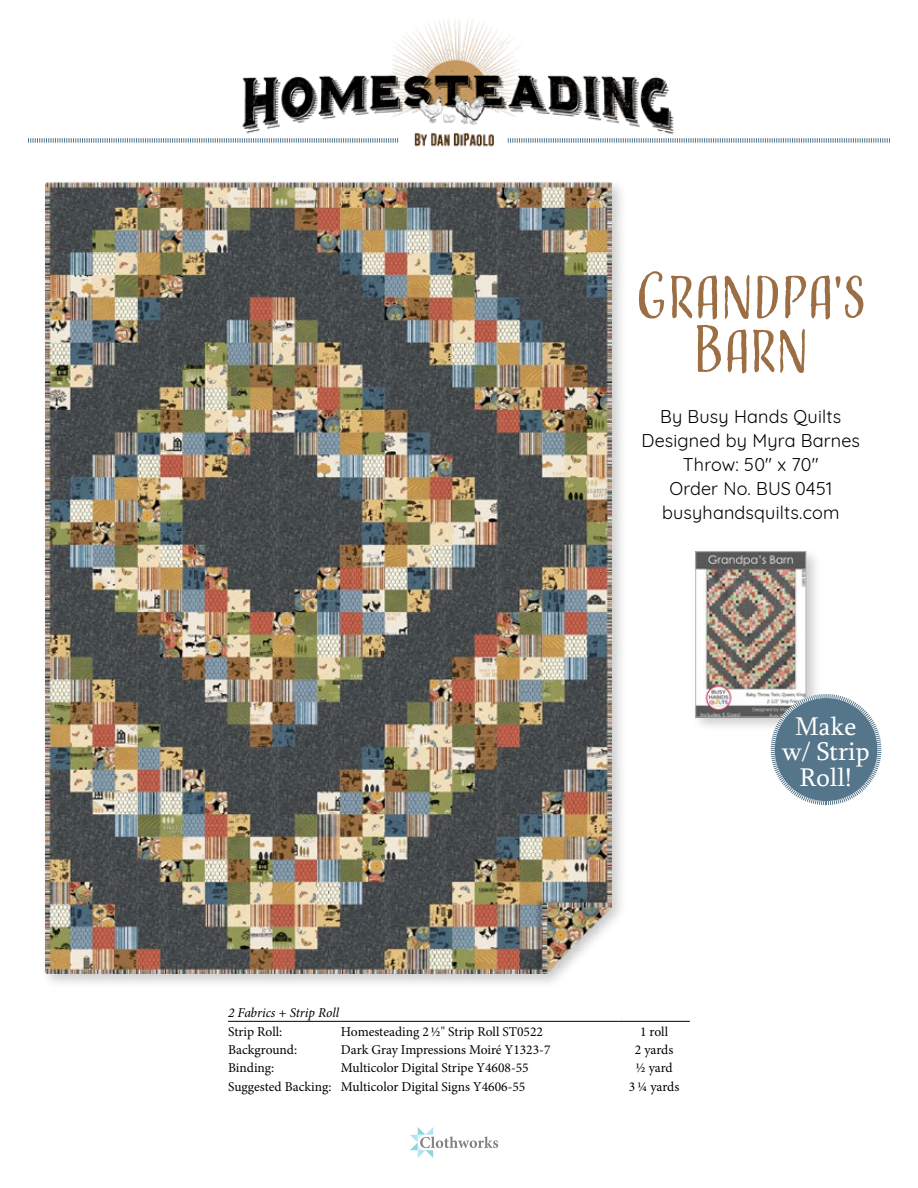
<style>
.page{position:relative;width:918px;height:1188px;background:#fff}
.page>*{position:absolute;margin:0;border:0;box-sizing:border-box;transform-origin:0 0}
.t1{font:55.5px/54px "Adorn Condensed Sans";letter-spacing:-.015em;color:#9b6e44;text-align:center}
.t2{font:26.25px/25.5px "Sylfaen";color:#fff;text-align:center}
.t3{font:18px/24px "Quicksand";letter-spacing:.01em;color:#000;text-align:center}
.t4{font:13.5px "Minion Pro";color:#000}
.t5{font:italic 13.5px "Minion Pro";letter-spacing:-.01em;color:#000}
.s1{font-size:61.95px}
</style>
<div class="page">
<img style="left:242px;top:20px;width:432px;height:127px">
<svg style="left:410px;top:1127px;width:88px;height:31px"></svg>
<svg style="left:28px;top:138px;width:370px;height:5px"></svg>
<svg style="left:508px;top:138px;width:382px;height:5px"></svg>
<div style="left:41px;top:178px;width:587px;height:811px;background:#000;opacity:.2"></div>
<img style="left:45px;top:182px;width:567px;height:792px">
<hr style="left:228px;top:1021px;width:113px;height:1px;background:#000">
<hr style="left:341px;top:1021px;width:277px;height:1px;background:#000">
<hr style="left:618px;top:1021px;width:72px;height:1px;background:#000">
<div style="left:691px;top:547px;width:130px;height:185px;background:#000;opacity:.2"></div>
<img style="left:697px;top:553px;width:107px;height:162px">
<div style="left:695px;top:551px;width:111px;height:166px;border:1px solid #b4b6b8"></div>
<svg style="left:770px;top:693px;width:112px;height:113px"></svg>
<h1 class="t1" style="left:635px;top:274px;width:233px"><span class="s1">G</span>RANDPA'S<br><span class="s1">B</span>ARN</h1>
<h3 class="t3" style="left:642px;top:402px;width:220px">By Busy Hands Quilts<br>Designed by Myra Barnes<br>Throw: 50" x 70"<br>Order No. BUS 0451 busyhandsquilts.com</h3>
<p class="t5" style="left:228px;top:1003px;width:112px">2 Fabrics + Strip Roll</p>
<p class="t4" style="left:228px;top:1022px;width:56px">Strip Roll:</p>
<p class="t4" style="left:341px;top:1022px;width:204px">Homesteading 2½" Strip Roll ST0522</p>
<p class="t4" style="left:640px;top:1022px;width:30px">1 roll</p>
<p class="t4" style="left:228px;top:1040px;width:70px">Background:</p>
<p class="t4" style="left:341px;top:1040px;width:211px">Dark Gray Impressions Moiré Y1323-7</p>
<p class="t4" style="left:635px;top:1040px;width:40px">2 yards</p>
<p class="t4" style="left:228px;top:1059px;width:48px">Binding:</p>
<p class="t4" style="left:341px;top:1059px;width:189px">Multicolor Digital Stripe Y4608-55</p>
<p class="t4" style="left:635px;top:1059px;width:39px">½ yard</p>
<p class="t4" style="left:228px;top:1077px;width:299px">Suggested Backing: Multicolor Digital Signs Y4606-55</p>
<p class="t4" style="left:629px;top:1077px;width:52px">3¼ yards</p>
<h2 class="t2" style="left:782px;top:713px;width:89px">Make w/ Strip<br>Roll!</h2>
</div>
